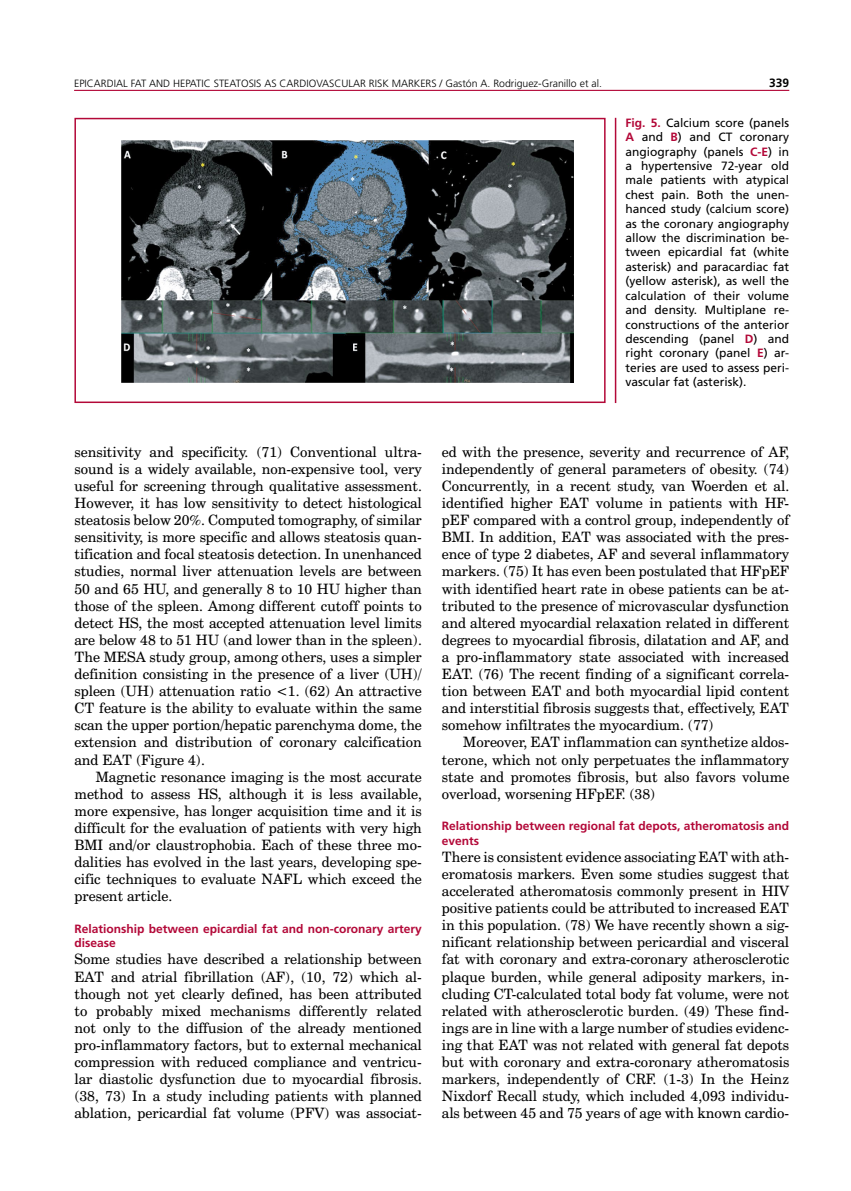
<style>
.page{position:relative;width:851px;height:1191px;background:#fff}
.page>*{position:absolute;margin:0;border:0;box-sizing:border-box;transform-origin:0 0}
.t1{font:14.25px/17.1px "Century Schoolbook BT";color:#000;text-align:justify}
.t2{font:12px/14.4px "Frutiger LT Std";color:#000;text-align:justify}
.t3{font:700 12px/14.4px "Frutiger LT Std";color:#b30838}
.t4{font:700 12px "Frutiger LT Std";color:#000}
.t5{font:300 10.5px "Frutiger LT Std";color:#000}
.s1{font-weight:700;color:#b30838}
</style>
<div class="page">
<hr style="left:74px;top:90px;width:715px;height:1px;background:#b30838">
<img style="left:121px;top:140px;width:452px;height:243px">
<div style="left:74px;top:118px;width:531px;height:285px;border:2px solid #b30838"></div>
<hr style="left:614px;top:118px;width:2px;height:285px;background:#b30838">
<p class="t5" style="left:74px;top:77px;width:529px">EPICARDIAL FAT AND HEPATIC STEATOSIS AS CARDIOVASCULAR RISK MARKERS / Gastón A. Rodriguez-Granillo et al.</p>
<p class="t4" style="left:769px;top:75px;width:22px">339</p>
<p class="t2" style="left:625px;top:115px;width:165px"><span class="s1">Fig. 5.</span> Calcium score (panels <span class="s1">A</span> and <span class="s1">B</span>) and CT coronary angiography (panels <span class="s1">C-E</span>) in a hypertensive 72-year old male patients with atypical chest pain. Both the unen&shy;hanced study (calcium score) as the coronary angiography allow the discrimination be&shy;tween epicardial fat (white asterisk) and paracardiac fat (yellow asterisk), as well the calculation of their volume and density. Multiplane re&shy;constructions of the anterior descending (panel <span class="s1">D</span>) and right coronary (panel <span class="s1">E</span>) ar&shy;teries are used to assess peri&shy;vascular fat (asterisk).</p>
<p class="t1" style="left:74px;top:443px;width:349px">sensitivity and specificity. (71) Conventional ultra&shy;sound is a widely available, non-expensive tool, very useful for screening through qualitative assessment.<br>However, it has low sensitivity to detect histological steatosis below 20%. Computed tomography, of similar sensitivity, is more specific and allows steatosis quan&shy;tification and focal steatosis detection. In unenhanced studies, normal liver attenuation levels are between 50 and 65 HU, and generally 8 to 10 HU higher than those of the spleen. Among different cutoff points to detect HS, the most accepted attenuation level limits are below 48 to 51 HU (and lower than in the spleen).<br>The MESA study group, among others, uses a simpler definition consisting in the presence of a liver (UH)/ spleen (UH) attenuation ratio &lt;1. (62) An attractive CT feature is the ability to evaluate within the same scan the upper portion/hepatic parenchyma dome, the extension and distribution of coronary calcification and EAT (Figure 4).</p>
<p class="t1" style="left:74px;top:768px;width:349px;text-indent:21px">Magnetic resonance imaging is the most accurate method to assess HS, although it is less available, more expensive, has longer acquisition time and it is difficult for the evaluation of patients with very high BMI and/or claustrophobia. Each of these three mo&shy;dalities has evolved in the last years, developing spe&shy;cific techniques to evaluate NAFL which exceed the present article.</p>
<p class="t3" style="left:74px;top:921px;width:349px">Relationship between epicardial fat and non-coronary artery disease</p>
<p class="t1" style="left:74px;top:950px;width:349px">Some studies have described a relationship between EAT and atrial fibrillation (AF), (10, 72) which al&shy;though not yet clearly defined, has been attributed to probably mixed mechanisms differently related not only to the diffusion of the already mentioned pro-inflammatory factors, but to external mechanical compression with reduced compliance and ventricu&shy;lar diastolic dysfunction due to myocardial fibrosis. (38, 73) In a study including patients with planned ablation, pericardial fat volume (PFV) was associat-</p>
<p class="t1" style="left:442px;top:443px;width:349px">ed with the presence, severity and recurrence of AF, independently of general parameters of obesity. (74)<br>Concurrently, in a recent study, van Woerden et al. identified higher EAT volume in patients with HF&shy;pEF compared with a control group, independently of BMI. In addition, EAT was associated with the pres&shy;ence of type 2 diabetes, AF and several inflammatory markers. (75) It has even been postulated that HFpEF with identified heart rate in obese patients can be at&shy;tributed to the presence of microvascular dysfunction and altered myocardial relaxation related in different degrees to myocardial fibrosis, dilatation and AF, and a pro-inflammatory state associated with increased EAT. (76) The recent finding of a significant correla&shy;tion between EAT and both myocardial lipid content and interstitial fibrosis suggests that, effectively, EAT somehow infiltrates the myocardium. (77)</p>
<p class="t1" style="left:442px;top:733px;width:349px;text-indent:21px">Moreover, EAT inflammation can synthetize aldos&shy;terone, which not only perpetuates the inflammatory state and promotes fibrosis, but also favors volume overload, worsening HFpEF. (38)</p>
<p class="t3" style="left:442px;top:819px;width:349px">Relationship between regional fat depots, atheromatosis and events</p>
<p class="t1" style="left:442px;top:848px;width:349px">There is consistent evidence associating EAT with ath&shy;eromatosis markers. Even some studies suggest that accelerated atheromatosis commonly present in HIV positive patients could be attributed to increased EAT in this population. (78) We have recently shown a sig&shy;nificant relationship between pericardial and visceral fat with coronary and extra-coronary atherosclerotic plaque burden, while general adiposity markers, in&shy;cluding CT-calculated total body fat volume, were not related with atherosclerotic burden. (49) These find&shy;ings are in line with a large number of studies evidenc&shy;ing that EAT was not related with general fat depots but with coronary and extra-coronary atheromatosis markers, independently of CRF. (1-3) In the Heinz Nixdorf Recall study, which included 4,093 individu&shy;als between 45 and 75 years of age with known cardio-</p>
</div>
